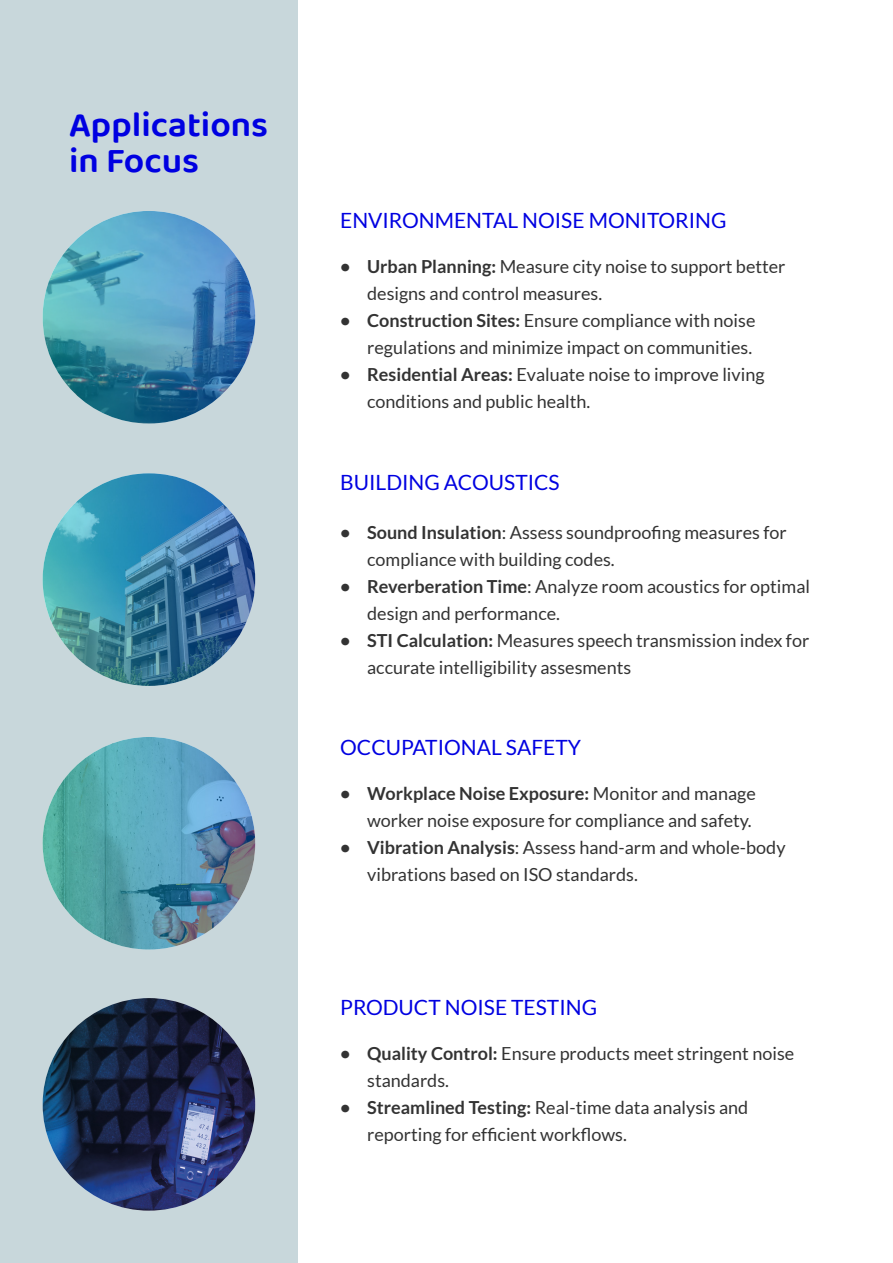
<style>
.page{position:relative;width:893px;height:1263px;background:#fff}
.page>*{position:absolute;margin:0;border:0;box-sizing:border-box;transform-origin:0 0}
.t1{font:600 36px "Baloo 2";color:#0000e1}
.t2{font:21px "Lato";color:#0000e1}
.t3{font:18px/27px "Lato";color:#333}
.s1{font-weight:700}
</style>
<div class="page">
<div style="left:0;top:0;width:298px;height:1263px;background:#c8d7db"></div>
<img style="left:43px;top:211px;width:212px;height:213px;border-radius:106px">
<img style="left:43px;top:473px;width:212px;height:213px;border-radius:106px">
<img style="left:43px;top:737px;width:212px;height:212px;border-radius:106px">
<img style="left:43px;top:998px;width:212px;height:213px;border-radius:106px">
<p class="t1" style="left:69px;top:98px;width:201px">Applications</p>
<p class="t1" style="left:69px;top:134px;width:132px">in Focus</p>
<p class="t2" style="left:340px;top:209px;width:388px">ENVIRONMENTAL NOISE MONITORING</p>
<p class="t3" style="left:367px;top:253px;width:420px;text-indent:-27px"><span class="s1">• Urban Planning:</span> Measure city noise to support better designs and control measures.</p>
<p class="t3" style="left:340px;top:307px;width:417px;text-align:right"><span class="s1">• Construction Sites:</span> Ensure compliance with noise regulations and minimize impact on communities.</p>
<p class="t3" style="left:367px;top:361px;width:399px;text-indent:-27px"><span class="s1">• Residential Areas:</span> Evaluate noise to improve living conditions and public health.</p>
<p class="t2" style="left:340px;top:471px;width:221px">BUILDING ACOUSTICS</p>
<p class="t3" style="left:367px;top:519px;width:421px;text-indent:-27px"><span class="s1">• Sound Insulation</span>: Assess soundproofing measures for compliance with building codes.</p>
<p class="t3" style="left:367px;top:573px;width:444px;text-indent:-27px"><span class="s1">• Reverberation Time</span>: Analyze room acoustics for optimal design and performance.</p>
<p class="t3" style="left:367px;top:627px;width:444px;text-indent:-27px"><span class="s1">• STI Calculation:</span> Measures speech transmission index for accurate intelligibility assesments</p>
<p class="t2" style="left:340px;top:736px;width:242px">OCCUPATIONAL SAFETY</p>
<p class="t3" style="left:340px;top:780px;width:417px;text-align:right"><span class="s1">• Workplace Noise Exposure:</span> Monitor and manage worker noise exposure for compliance and safety.</p>
<p class="t3" style="left:367px;top:834px;width:420px;text-indent:-27px"><span class="s1">• Vibration Analysis</span>: Assess hand-arm and whole-body vibrations based on ISO standards.</p>
<p class="t2" style="left:340px;top:996px;width:258px">PRODUCT NOISE TESTING</p>
<p class="t3" style="left:367px;top:1040px;width:429px;text-indent:-27px"><span class="s1">• Quality Control:</span> Ensure products meet stringent noise standards.</p>
<p class="t3" style="left:367px;top:1094px;width:383px;text-indent:-27px"><span class="s1">• Streamlined Testing:</span> Real-time data analysis and reporting for efficient workflows.</p>
</div>
